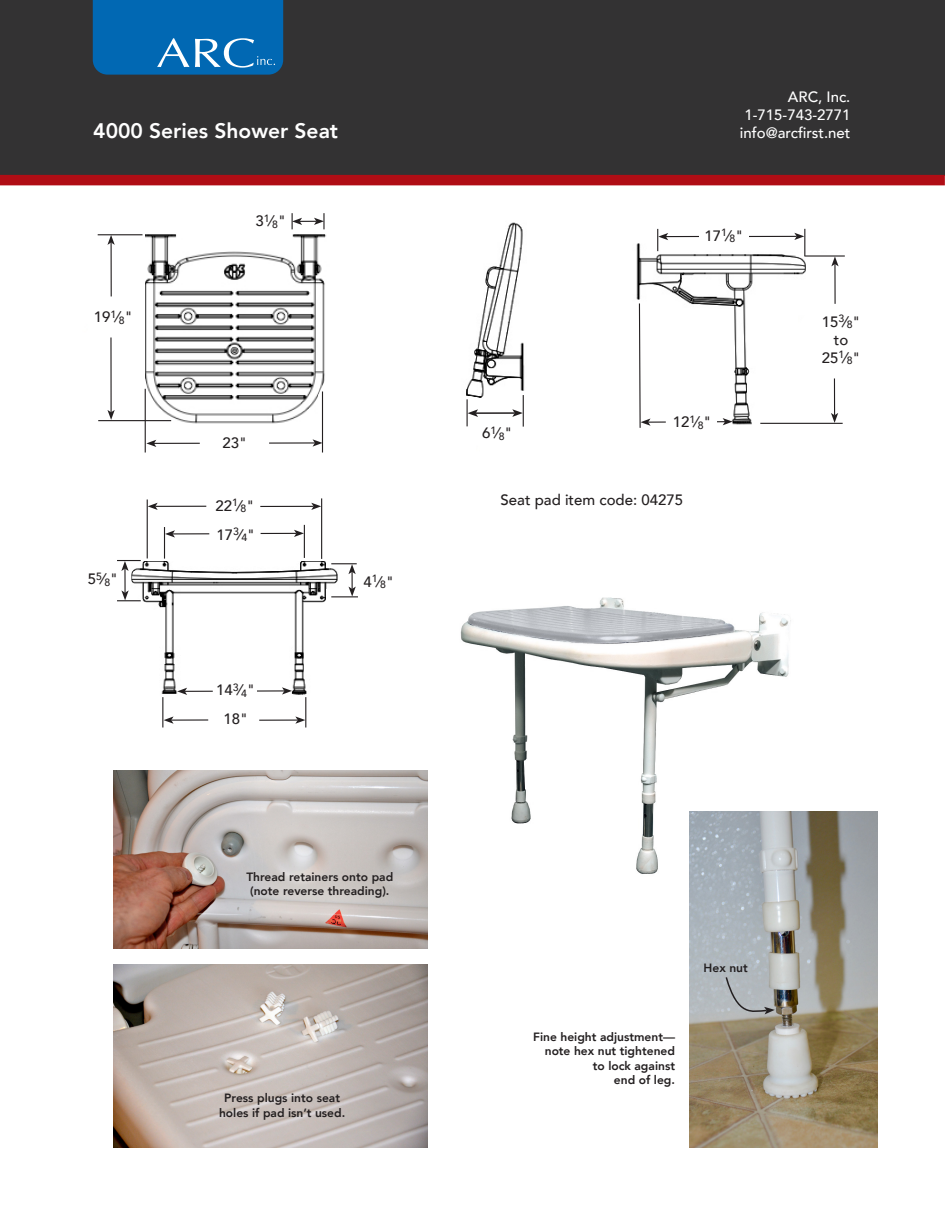
<style>
.page{position:relative;width:945px;height:1215px;background:#fff}
.page>*{position:absolute;margin:0;border:0;box-sizing:border-box;transform-origin:0 0}
.t1{font:800 21px "Avenir";color:#fff}
.t2{font:500 15px/18px "Avenir";color:#231f20;text-align:center}
.t3{font:500 15px/18px "Avenir";color:#fff;text-align:right}
.t4{font:800 12px/14.4px "Avenir";color:#231f20;text-align:center}
.t5{font:500 10.5px "Avenir";color:#231f20}
.s1{font-size:15px}
</style>
<div class="page">
<img style="left:460px;top:597px;width:356px;height:277px">
<img style="left:114px;top:964px;width:314px;height:183px">
<img style="left:113px;top:771px;width:315px;height:177px">
<div style="left:0;top:0;width:945px;height:175px;background:#333233"></div>
<div style="left:0;top:175px;width:945px;height:10px;background:#b00d15"></div>
<svg style="left:93px;top:0;width:190px;height:75px;background:#0e6eb5"></svg>
<img style="left:689px;top:812px;width:189px;height:336px">
<svg style="left:724px;top:976px;width:51px;height:41px;background:#abafb2"></svg>
<img style="left:145px;top:227px;width:181px;height:197px">
<hr style="left:111px;top:243px;width:1px;height:53px;background:#231f20">
<svg style="left:107px;top:235px;width:8px;height:10px"></svg>
<hr style="left:110px;top:338px;width:2px;height:74px;background:#231f20">
<hr style="left:98px;top:234px;width:45px;height:1px;background:#231f20">
<svg style="left:292px;top:213px;width:33px;height:16px"></svg>
<div style="left:251px;top:211px;width:39px;height:21px;background:#fff"></div>
<hr style="left:154px;top:443px;width:46px;height:1px;background:#231f20">
<svg style="left:98px;top:379px;width:81px;height:74px"></svg>
<hr style="left:269px;top:442px;width:46px;height:2px;background:#231f20">
<svg style="left:313px;top:368px;width:13px;height:85px"></svg>
<img style="left:466px;top:222px;width:59px;height:169px">
<svg style="left:466px;top:391px;width:58px;height:36px"></svg>
<img style="left:124px;top:561px;width:207px;height:149px">
<div style="left:326px;top:556px;width:35px;height:12px;background:#fff"></div>
<svg style="left:327px;top:590px;width:26px;height:13px"></svg>
<div style="left:207px;top:525px;width:57px;height:38px;background:#fff"></div>
<div style="left:341px;top:598px;width:32px;height:30px;background:#fff"></div>
<hr style="left:147px;top:500px;width:1px;height:58px;background:#231f20">
<hr style="left:321px;top:498px;width:1px;height:61px;background:#231f20">
<hr style="left:304px;top:525px;width:1px;height:33px;background:#231f20">
<hr style="left:164px;top:527px;width:1px;height:32px;background:#231f20">
<svg style="left:177px;top:688px;width:36px;height:7px"></svg>
<hr style="left:173px;top:533px;width:36px;height:1px;background:#231f20">
<svg style="left:165px;top:530px;width:10px;height:8px"></svg>
<hr style="left:256px;top:690px;width:28px;height:2px;background:#231f20">
<svg style="left:282px;top:687px;width:10px;height:8px"></svg>
<hr style="left:261px;top:533px;width:35px;height:1px;background:#231f20">
<svg style="left:294px;top:530px;width:10px;height:7px"></svg>
<hr style="left:124px;top:569px;width:2px;height:24px;background:#231f20">
<svg style="left:117px;top:590px;width:24px;height:11px"></svg>
<svg style="left:117px;top:560px;width:24px;height:11px"></svg>
<svg style="left:331px;top:563px;width:27px;height:34px"></svg>
<div style="left:87px;top:569px;width:32px;height:22px;background:#fff"></div>
<hr style="left:162px;top:697px;width:1px;height:31px;background:#231f20">
<hr style="left:305px;top:697px;width:1px;height:31px;background:#231f20">
<hr style="left:171px;top:719px;width:37px;height:2px;background:#231f20">
<svg style="left:164px;top:716px;width:10px;height:8px"></svg>
<hr style="left:259px;top:720px;width:39px;height:1px;background:#231f20">
<svg style="left:295px;top:716px;width:10px;height:8px"></svg>
<hr style="left:155px;top:506px;width:51px;height:1px;background:#231f20">
<svg style="left:148px;top:503px;width:10px;height:7px"></svg>
<hr style="left:260px;top:506px;width:54px;height:1px;background:#231f20">
<svg style="left:311px;top:503px;width:10px;height:7px"></svg>
<div style="left:214px;top:680px;width:43px;height:23px;background:#fff"></div>
<div style="left:214px;top:709px;width:43px;height:22px;background:#fff"></div>
<img style="left:636px;top:235px;width:116px;height:191px">
<hr style="left:747px;top:236px;width:50px;height:1px;background:#231f20">
<svg style="left:752px;top:229px;width:93px;height:195px"></svg>
<hr style="left:666px;top:236px;width:35px;height:1px;background:#231f20">
<svg style="left:657px;top:229px;width:11px;height:22px"></svg>
<svg style="left:717px;top:418px;width:16px;height:7px"></svg>
<div style="left:699px;top:226px;width:49px;height:21px;background:#fff"></div>
<div style="left:668px;top:412px;width:49px;height:22px;background:#fff"></div>
<svg style="left:638px;top:302px;width:28px;height:126px"></svg>
<h1 class="t1" style="left:93px;top:114px;width:246px">4000 Series Shower Seat</h1>
<p class="t2" style="left:94px;top:307px;width:40px">19<sup>1</sup>⁄<sub>8</sub>"</p>
<p class="t2" style="left:88px;top:569px;width:10px">5</p>
<p class="t5" style="left:96px;top:570px;width:23px">5<span class="s1">⁄</span>8<span class="s1">"</span></p>
<p class="t2" style="left:256px;top:211px;width:32px">3<sup>1</sup>⁄<sub>8</sub>"</p>
<p class="t2" style="left:222px;top:433px;width:26px">23"</p>
<p class="t2" style="left:216px;top:496px;width:40px">22<sup>1</sup>⁄<sub>8</sub>"</p>
<p class="t2" style="left:216px;top:525px;width:40px">17<sup>3</sup>⁄<sub>4</sub>"</p>
<p class="t2" style="left:216px;top:675px;width:40px;line-height:28.7px">14<sup>3</sup>⁄<sub>4</sub>"<br>18"</p>
<p class="t2" style="left:363px;top:572px;width:32px">4<sup>1</sup>⁄<sub>8</sub>"</p>
<p class="t4" style="left:246px;top:870px;width:148px">Thread retainers onto pad (note reverse threading).</p>
<p class="t4" style="left:219px;top:1091px;width:128px">Press plugs into seat holes if pad isn’t used.</p>
<p class="t3" style="left:740px;top:87px;width:112px">ARC, Inc.<br>1-715-743-2771 info@arcfirst.net</p>
<p class="t2" style="left:482px;top:423px;width:32px">6<sup>1</sup>⁄<sub>8</sub>"</p>
<p class="t2" style="left:705px;top:226px;width:40px">17<sup>1</sup>⁄<sub>8</sub>"</p>
<p class="t2" style="left:673px;top:412px;width:40px">12<sup>1</sup>⁄<sub>8</sub>"</p>
<p class="t2" style="left:501px;top:490px;width:184px">Seat pad item code: 04275</p>
<p class="t2" style="left:822px;top:312px;width:40px">15<sup>3</sup>⁄<sub>8</sub>" to<br>25<sup>1</sup>⁄<sub>8</sub>"</p>
<p class="t4" style="left:533px;top:1029px;width:143px;text-align:right">Fine height adjustment— note hex nut tightened to lock against<br>end of leg.</p>
<p class="t4" style="left:704px;top:961px;width:46px">Hex nut</p>
</div>
